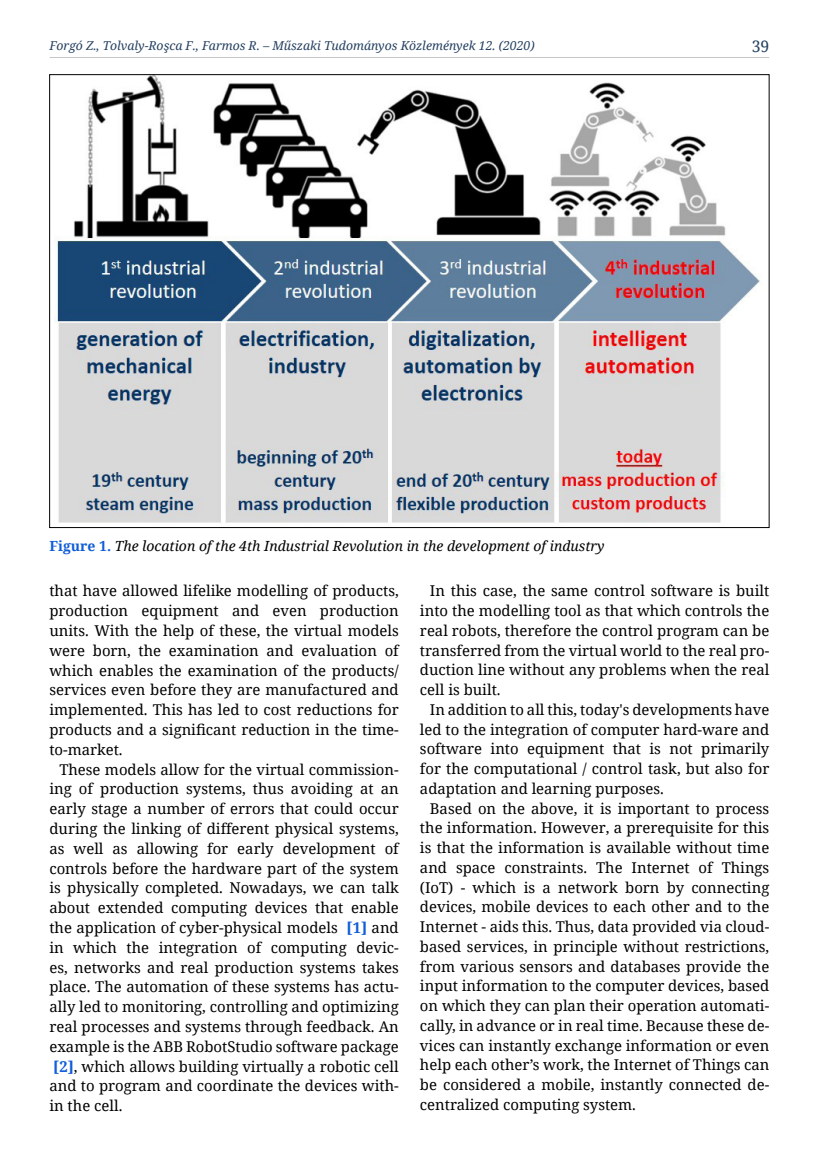
<style>
.page{position:relative;width:819px;height:1161px;background:#fff}
.page>*{position:absolute;margin:0;border:0;box-sizing:border-box;transform-origin:0 0}
.t1{font:15.75px "Noto Serif";color:#244061}
.t2{font:14.88px/19.8px "Noto Serif";color:#000;text-align:justify}
.t3{font:italic 14px "Noto Serif";color:#000}
.t4{font:italic 12.25px "Noto Serif";color:#244061}
.s1{font-weight:700;font-style:normal;color:#0f5dd8}
.s2{font-weight:700;color:#0f5dd8}
</style>
<div class="page">
<hr style="left:50px;top:57px;width:719px;height:1px;background:#c6c6c6">
<img style="left:55px;top:76px;width:705px;height:447px">
<p class="t4" style="left:50px;top:37px;width:486px">Forgó Z., Tolvaly-Roşca F., Farmos R. – Műszaki Tudományos Közlemények 12. (2020)</p>
<p class="t1" style="left:751px;top:35px;width:19px">39</p>
<p class="t3" style="left:49px;top:536px;width:556px"><span class="s1">Figure 1.</span> The location of the 4th Industrial Revolution in the development of industry</p>
<p class="t2" style="left:49px;top:580px;width:351px">that have allowed lifelike modelling of products, production equipment and even production units. With the help of these, the virtual models were born, the examination and evaluation of which enables the examination of the products/ services even before they are manufactured and implemented. This has led to cost reductions for products and a significant reduction in the time&shy;to-market.</p>
<p class="t2" style="left:49px;top:759px;width:351px;text-indent:10px">These models allow for the virtual commission&shy;ing of production systems, thus avoiding at an early stage a number of errors that could occur during the linking of different physical systems, as well as allowing for early development of controls before the hardware part of the system is physically completed. Nowadays, we can talk about extended computing devices that enable the application of cyber-physical models <span class="s2">[1]</span> and in which the integration of computing devic&shy;es, networks and real production systems takes place. The automation of these systems has actu&shy;ally led to monitoring, controlling and optimizing real processes and systems through feedback. An example is the ABB RobotStudio software package <span class="s2">[2]</span>, which allows building virtually a robotic cell and to program and coordinate the devices with&shy;in the cell.</p>
<p class="t2" style="left:420px;top:580px;width:351px;text-indent:10px">In this case, the same control software is built into the modelling tool as that which controls the real robots, therefore the control program can be transferred from the virtual world to the real pro&shy;duction line without any problems when the real cell is built.</p>
<p class="t2" style="left:420px;top:699px;width:351px;text-indent:10px">In addition to all this, today's developments have led to the integration of computer hard-ware and software into equipment that is not primarily for the computational / control task, but also for adaptation and learning purposes.</p>
<p class="t2" style="left:420px;top:798px;width:351px;text-indent:10px">Based on the above, it is important to process the information. However, a prerequisite for this is that the information is available without time and space constraints. The Internet of Things (IoT) - which is a network born by connecting devices, mobile devices to each other and to the Internet - aids this. Thus, data provided via cloud&shy;based services, in principle without restrictions, from various sensors and databases provide the input information to the computer devices, based on which they can plan their operation automati&shy;cally, in advance or in real time. Because these de&shy;vices can instantly exchange information or even help each other’s work, the Internet of Things can be considered a mobile, instantly connected de&shy;centralized computing system.</p>
</div>
